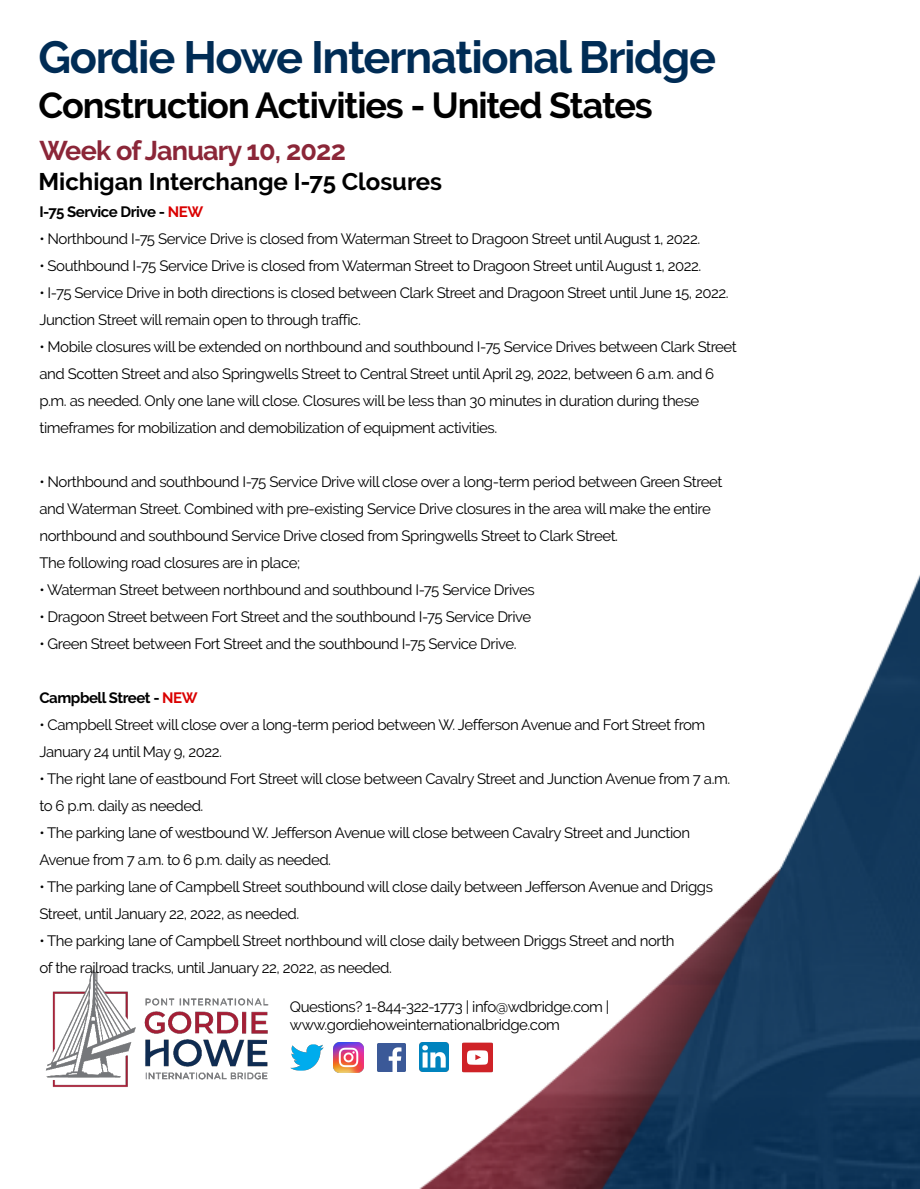
<style>
.page{position:relative;width:920px;height:1189px;background:#fff}
.page>*{position:absolute;margin:0;border:0;box-sizing:border-box;transform-origin:0 0}
.t1{font:700 45px "Raleway";letter-spacing:-.03em;color:#002c55}
.t2{font:700 36px "Raleway";letter-spacing:-.03em;color:#000}
.t3{font:700 27px "Raleway";letter-spacing:-.03em;color:#8b2638}
.t4{font:700 24px "Raleway";color:#000}
.t5{font:15px/27px "Raleway";letter-spacing:-.03em;color:#000}
.t6{font:700 15px "Raleway";letter-spacing:-.03em;color:#000}
.s1{color:#da0000}
</style>
<div class="page">
<img style="left:336px;top:576px;width:583px;height:612px">
<img style="left:290px;top:1044px;width:34px;height:27px">
<img style="left:377px;top:1043px;width:28px;height:28px">
<img style="left:420px;top:1042px;width:29px;height:29px">
<img style="left:461px;top:1041px;width:32px;height:32px">
<img style="left:333px;top:1042px;width:30px;height:30px">
<img style="left:45px;top:969px;width:224px;height:118px">
<h1 class="t1" style="left:38px;top:32px;width:679px">Gordie Howe International Bridge</h1>
<h2 class="t2" style="left:38px;top:85px;width:615px">Construction Activities - United States</h2>
<h3 class="t3" style="left:39px;top:135px;width:308px">Week of January 10, 2022</h3>
<h3 class="t4" style="left:38px;top:168px;width:405px">Michigan Interchange I-75 Closures</h3>
<p class="t6" style="left:39px;top:203px;width:165px">I-75 Service Drive - <span class="s1">NEW</span></p>
<p class="t5" style="left:39px;top:225px;width:662px">• Northbound I-75 Service Drive is closed from Waterman Street to Dragoon Street until August 1, 2022.</p>
<p class="t5" style="left:39px;top:252px;width:663px">• Southbound I-75 Service Drive is closed from Waterman Street to Dragoon Street until August 1, 2022.</p>
<p class="t5" style="left:39px;top:279px;width:690px">• I-75 Service Drive in both directions is closed between Clark Street and Dragoon Street until June 15, 2022.<br>Junction Street will remain open to through traffic.</p>
<p class="t5" style="left:39px;top:333px;width:699px">• Mobile closures will be extended on northbound and southbound I-75 Service Drives between Clark Street and Scotten Street and also Springwells Street to Central Street until April 29, 2022, between 6 a.m. and 6 p.m. as needed. Only one lane will close. Closures will be less than 30 minutes in duration during these timeframes for mobilization and demobilization of equipment activities.</p>
<p class="t5" style="left:39px;top:468px;width:684px">• Northbound and southbound I-75 Service Drive will close over a long-term period between Green Street and Waterman Street. Combined with pre-existing Service Drive closures in the area will make the entire northbound and southbound Service Drive closed from Springwells Street to Clark Street.<br>The following road closures are in place;</p>
<p class="t5" style="left:39px;top:576px;width:497px">• Waterman Street between northbound and southbound I-75 Service Drives</p>
<p class="t5" style="left:39px;top:603px;width:493px">• Dragoon Street between Fort Street and the southbound I-75 Service Drive</p>
<p class="t5" style="left:39px;top:630px;width:478px">• Green Street between Fort Street and the southbound I-75 Service Drive.</p>
<p class="t6" style="left:39px;top:689px;width:160px">Campbell Street - <span class="s1">NEW</span></p>
<p class="t5" style="left:39px;top:711px;width:667px">• Campbell Street will close over a long-term period between W. Jefferson Avenue and Fort Street from<br>January 24 until May 9, 2022.</p>
<p class="t5" style="left:39px;top:765px;width:692px">• The right lane of eastbound Fort Street will close between Cavalry Street and Junction Avenue from 7 a.m. to 6 p.m. daily as needed.</p>
<p class="t5" style="left:39px;top:819px;width:652px">• The parking lane of westbound W. Jefferson Avenue will close between Cavalry Street and Junction<br>Avenue from 7 a.m. to 6 p.m. daily as needed.</p>
<p class="t5" style="left:39px;top:873px;width:675px">• The parking lane of Campbell Street southbound will close daily between Jefferson Avenue and Driggs<br>Street, until January 22, 2022, as needed.</p>
<p class="t5" style="left:39px;top:927px;width:636px">• The parking lane of Campbell Street northbound will close daily between Driggs Street and north of the railroad tracks, until January 22, 2022, as needed.</p>
<p class="t5" style="left:290px;top:997px;width:321px;line-height:18px">Questions? 1-844-322-1773 | info@wdbridge.com | www.gordiehoweinternationalbridge.com</p>
</div>
